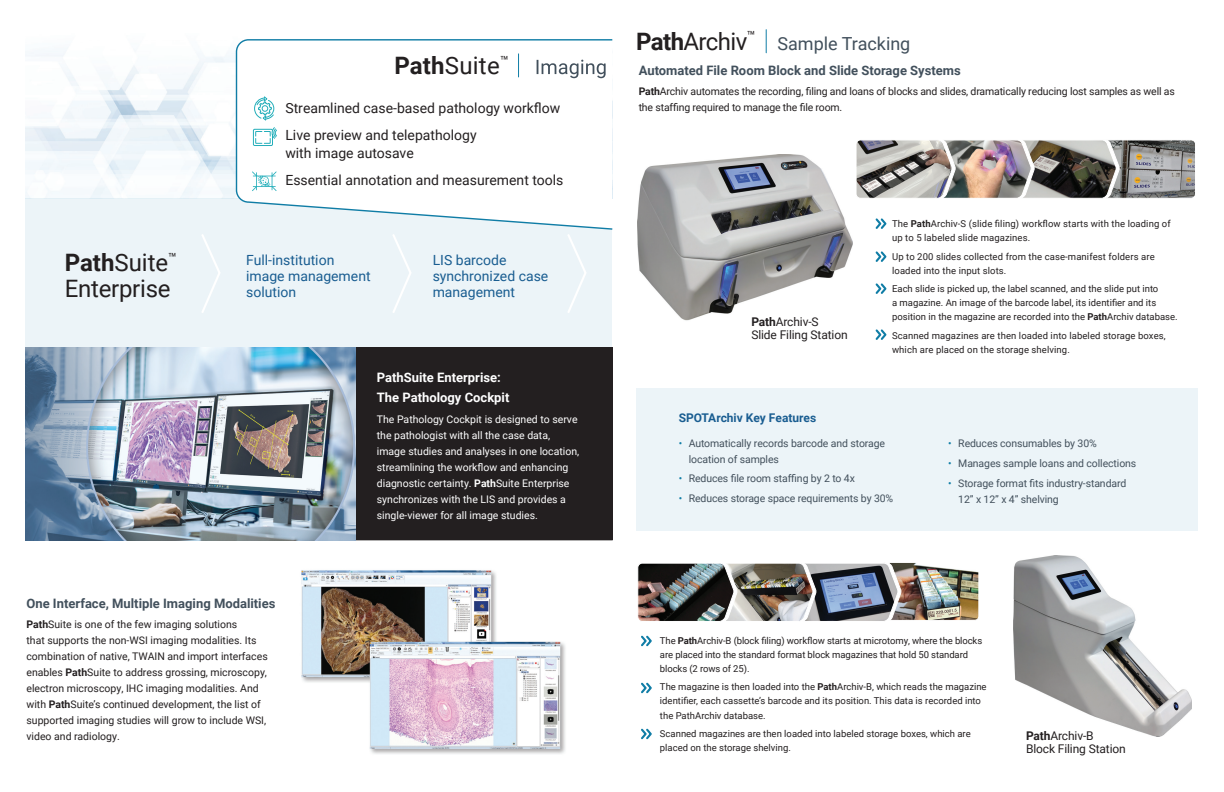
<style>
.page{position:relative;width:1224px;height:792px;background:#fff}
.page>*{position:absolute;margin:0;border:0;box-sizing:border-box;transform-origin:0 0}
.t1{font:24px/26px "Roboto";letter-spacing:-.01em;color:#231f20}
.t2{font:18px "Roboto";color:#42505c}
.t3{font:14px/27px "Roboto";color:#231f20}
.t4{font:14px/16px "Roboto";color:#195d91}
.t5{font:700 13px "Roboto";color:#42505c}
.t6{font:700 13px/20.5px "Roboto";color:#fff}
.t7{font:12px/13px "Roboto";letter-spacing:-.01em;color:#231f20}
.t8{font:700 12px "Roboto";color:#195d91}
.t9{font:10.5px/16px "Roboto";color:#231f20}
.t10{font:10.5px/16px "Roboto";color:#fff}
.t11{font:10.5px/16px "Roboto";letter-spacing:-.01em;color:#42505c}
.t12{font:9.5px/14px "Roboto";color:#231f20}
.s1{font-weight:700}
.s2{font-weight:700;font-size:24px;color:#231f20}
.s3{font-size:24px;color:#231f20}
.s4{color:#107da6}
</style>
<div class="page">
<img style="left:25px;top:48px;width:210px;height:150px">
<div style="left:25px;top:198px;width:587px;height:156px;background:#ecf4f8"></div>
<svg style="left:235px;top:39px;width:378px;height:191px"></svg>
<svg style="left:253px;top:95px;width:25px;height:51px"></svg>
<svg style="left:252px;top:171px;width:25px;height:20px"></svg>
<svg style="left:518px;top:54px;width:1px;height:23px"></svg>
<svg style="left:537px;top:60px;width:69px;height:18px"></svg>
<div style="left:637px;top:388px;width:561px;height:143px;background:#ecf4f8"></div>
<img style="left:638px;top:154px;width:214px;height:167px">
<img style="left:1013px;top:556px;width:179px;height:181px">
<svg style="left:766px;top:30px;width:1px;height:23px"></svg>
<img style="left:1121px;top:141px;width:73px;height:56px">
<div style="left:1097px;top:139px;width:99px;height:60px;border:1px solid #fff;border-radius:4px"></div>
<img style="left:856px;top:139px;width:265px;height:60px">
<img style="left:902px;top:564px;width:75px;height:55px">
<div style="left:881px;top:562px;width:98px;height:59px;border:1px solid #fff;border-radius:4px"></div>
<img style="left:637px;top:562px;width:265px;height:60px">
<svg style="left:641px;top:635px;width:11px;height:12px"></svg>
<svg style="left:641px;top:682px;width:11px;height:12px"></svg>
<svg style="left:641px;top:728px;width:11px;height:12px"></svg>
<svg style="left:875px;top:218px;width:12px;height:11px"></svg>
<svg style="left:875px;top:251px;width:12px;height:11px"></svg>
<svg style="left:875px;top:329px;width:12px;height:11px"></svg>
<svg style="left:875px;top:283px;width:12px;height:11px"></svg>
<img style="left:301px;top:570px;width:265px;height:184px">
<div style="left:356px;top:348px;width:256px;height:192px;background:#231f20"></div>
<div style="left:356px;top:347px;width:257px;height:193px;border:1px solid #231f20"></div>
<img style="left:25px;top:347px;width:330px;height:193px">
<svg style="left:393px;top:234px;width:18px;height:79px"></svg>
<svg style="left:568px;top:234px;width:18px;height:79px"></svg>
<svg style="left:202px;top:234px;width:18px;height:79px"></svg>
<h1 class="t1" style="left:394px;top:51px;width:116px"><span class="s1">Path</span>Suite<sup>™</sup></h1>
<h1 class="t1" style="left:65px;top:249px;width:114px"><span class="s1">Path</span>Suite<sup>™<br></sup>Enterprise</h1>
<h3 class="t3" style="left:285px;top:94px;width:277px">Streamlined case-based pathology workflow<br>Live preview and telepathology</h3>
<h3 class="t3" style="left:285px;top:139px;width:279px">with image autosave<br>Essential annotation and measurement tools</h3>
<h3 class="t4" style="left:246px;top:252px;width:126px">Full-institution image management solution</h3>
<h3 class="t4" style="left:433px;top:251px;width:117px">LIS barcode synchronized case management</h3>
<h3 class="t6" style="left:377px;top:367px;width:134px">PathSuite Enterprise:<br>The Pathology Cockpit</h3>
<p class="t10" style="left:377px;top:411px;width:204px">The Pathology Cockpit is designed to serve the pathologist with all the case data, image studies and analyses in one location, streamlining the workflow and enhancing diagnostic certainty. <span class="s1">Path</span>Suite Enterprise synchronizes with the LIS and provides a single-viewer for all image studies.</p>
<h3 class="t5" style="left:26px;top:594px;width:250px">One Interface, Multiple Imaging Modalities</h3>
<p class="t9" style="left:26px;top:616px;width:243px"><span class="s1">Path</span>Suite is one of the few imaging solutions<br>that supports the non-WSI imaging modalities. Its combination of native, TWAIN and import interfaces enables <span class="s1">Path</span>Suite to address grossing, microscopy, electron microscopy, IHC imaging modalities. And with <span class="s1">Path</span>Suite’s continued development, the list of supported imaging studies will grow to include WSI, video and radiology.</p>
<h2 class="t2" style="left:636px;top:31px;width:276px"><span class="s2">Path</span><span class="s3">Archiv</span><sup>™</sup> Sample Tracking</h2>
<h3 class="t5" style="left:639px;top:61px;width:324px">Automated File Room Block and Slide Storage Systems</h3>
<p class="t9" style="left:639px;top:83px;width:538px"><span class="s1">Path</span>Archiv automates the recording, filing and loans of blocks and slides, dramatically reducing lost samples as well as the staffing required to manage the file room.</p>
<p class="t7" style="left:751px;top:315px;width:98px"><span class="s1">Path</span>Archiv-S<br>Slide Filing Station</p>
<p class="t12" style="left:892px;top:217px;width:280px">The <span class="s1">Path</span>Archiv-S (slide filing) workflow starts with the loading of up to 5 labeled slide magazines.</p>
<p class="t12" style="left:892px;top:249px;width:264px">Up to 200 slides collected from the case-manifest folders are loaded into the input slots.</p>
<p class="t12" style="left:892px;top:282px;width:287px">Each slide is picked up, the label scanned, and the slide put into<br>a magazine. An image of the barcode label, its identifier and its position in the magazine are recorded into the <span class="s1">Path</span>Archiv database.</p>
<p class="t12" style="left:892px;top:328px;width:275px">Scanned magazines are then loaded into labeled storage boxes, which are placed on the storage shelving.</p>
<p class="t8" style="left:679px;top:409px;width:139px">SPOTArchiv Key Features</p>
<p class="t11" style="left:689px;top:435px;width:198px;text-indent:-10px"><span class="s4">•</span> Automatically records barcode and storage location of samples</p>
<p class="t11" style="left:679px;top:470px;width:178px"><span class="s4">•</span> Reduces file room staffing by 2 to 4x</p>
<p class="t11" style="left:679px;top:490px;width:216px"><span class="s4">•</span> Reduces storage space requirements by 30%</p>
<p class="t11" style="left:948px;top:435px;width:150px"><span class="s4">•</span> Reduces consumables by 30%</p>
<p class="t11" style="left:948px;top:455px;width:190px"><span class="s4">•</span> Manages sample loans and collections</p>
<p class="t11" style="left:958px;top:474px;width:170px;text-indent:-10px"><span class="s4">•</span> Storage format fits industry-standard<br>12” x 12” x 4” shelving</p>
<p class="t12" style="left:660px;top:633px;width:324px">The <span class="s1">Path</span>Archiv-B (block filing) workflow starts at microtomy, where the blocks are placed into the standard format block magazines that hold 50 standard blocks (2 rows of 25).</p>
<p class="t12" style="left:660px;top:680px;width:328px">The magazine is then loaded into the <span class="s1">Path</span>Archiv-B, which reads the magazine identifier, each cassette’s barcode and its position. This data is recorded into the PathArchiv database.</p>
<p class="t12" style="left:660px;top:726px;width:312px">Scanned magazines are then loaded into labeled storage boxes, which are placed on the storage shelving.</p>
<p class="t7" style="left:1026px;top:729px;width:101px"><span class="s1">Path</span>Archiv-B<br>Block Filing Station</p>
</div>
